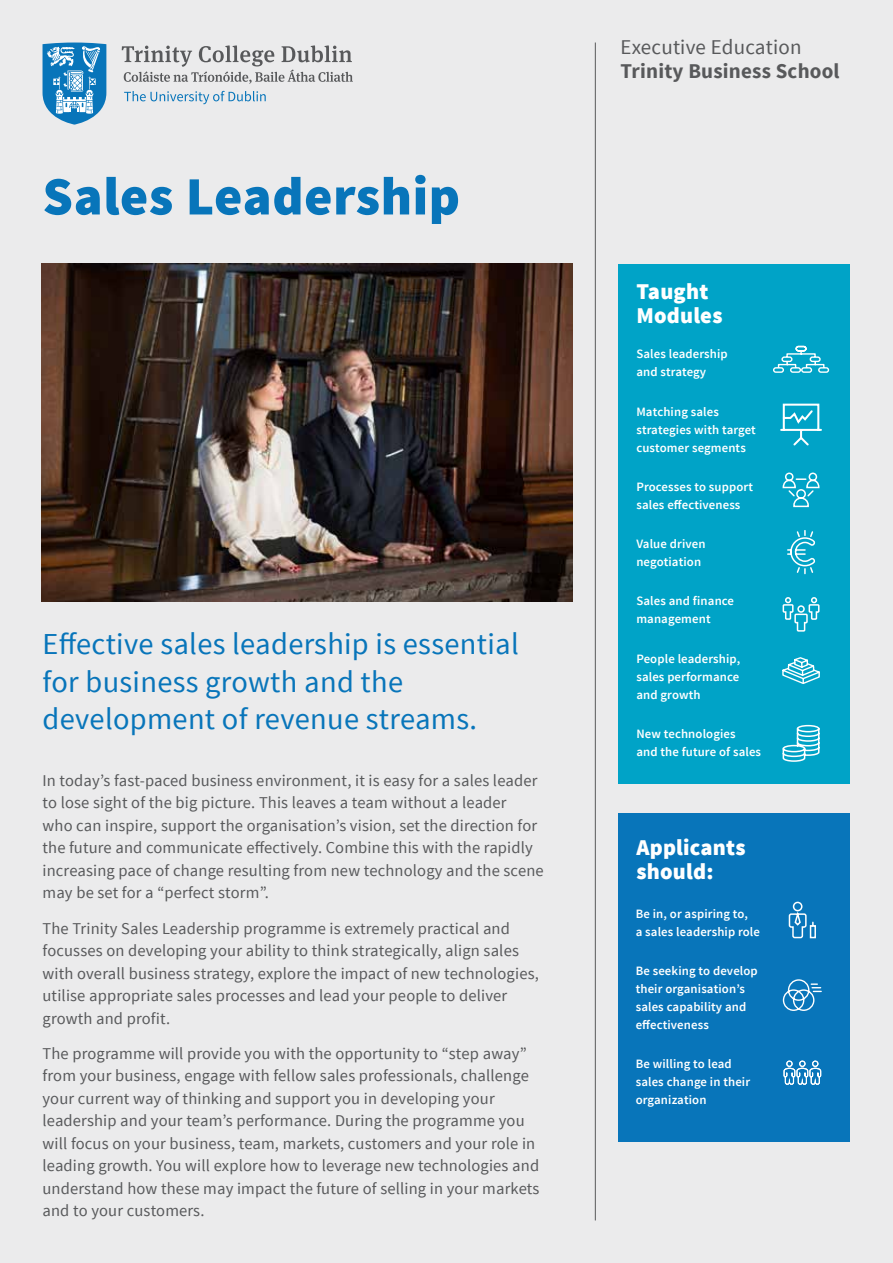
<style>
.page{position:relative;width:893px;height:1263px;background:#ebebec}
.page>*{position:absolute;margin:0;border:0;box-sizing:border-box;transform-origin:0 0}
.t1{font:900 54px "Source Sans Pro";letter-spacing:.01em;color:#0875ba}
.t2{font:30.45px/37.5px "Source Sans Pro";letter-spacing:.01em;color:#0875ba}
.t3{font:900 22.5px/24px "Source Sans Pro";letter-spacing:.01em;color:#fff}
.t4{font:700 21px "Source Sans Pro";letter-spacing:.01em;color:#58595b}
.t5{font:21px "Source Sans Pro";letter-spacing:.01em;color:#58595b}
.t6{font:16.5px/22.5px "Source Sans Pro";letter-spacing:.01em;color:#58595b}
.t7{font:600 12.75px/18px "Source Sans Pro";letter-spacing:.01em;color:#fff}
</style>
<div class="page">
<svg style="left:122px;top:45px;width:231px;height:39px"></svg>
<svg style="left:124px;top:91px;width:142px;height:13px"></svg>
<svg style="left:43px;top:43px;width:63px;height:82px;background:#559fce"></svg>
<hr style="left:595px;top:43px;width:1px;height:1177px;background:#58595b">
<img style="left:41px;top:264px;width:532px;height:337px">
<div style="left:618px;top:264px;width:232px;height:519px;background:#00a3c7"></div>
<div style="left:618px;top:813px;width:232px;height:329px;background:#0875ba"></div>
<svg style="left:773px;top:345px;width:57px;height:28px"></svg>
<svg style="left:782px;top:657px;width:38px;height:27px"></svg>
<svg style="left:787px;top:530px;width:28px;height:45px"></svg>
<svg style="left:782px;top:472px;width:38px;height:36px"></svg>
<svg style="left:782px;top:597px;width:38px;height:35px"></svg>
<svg style="left:782px;top:724px;width:38px;height:38px"></svg>
<svg style="left:782px;top:979px;width:40px;height:32px"></svg>
<svg style="left:783px;top:1060px;width:39px;height:25px"></svg>
<svg style="left:788px;top:901px;width:28px;height:38px"></svg>
<svg style="left:780px;top:403px;width:42px;height:43px"></svg>
<h1 class="t1" style="left:43px;top:161px;width:419px">Sales Leadership</h1>
<h2 class="t2" style="left:43px;top:626px;width:478px">Effective sales leadership is essential for business growth and the development of revenue streams.</h2>
<p class="t6" style="left:43px;top:769px;width:503px">In today’s fast-paced business environment, it is easy for a sales leader to lose sight of the big picture. This leaves a team without a leader<br>who can inspire, support the organisation’s vision, set the direction for the future and communicate effectively. Combine this with the rapidly increasing pace of change resulting from new technology and the scene may be set for a “perfect storm”.</p>
<p class="t6" style="left:43px;top:917px;width:498px">The Trinity Sales Leadership programme is extremely practical and focusses on developing your ability to think strategically, align sales with overall business strategy, explore the impact of new technologies, utilise appropriate sales processes and lead your people to deliver growth and profit.</p>
<p class="t6" style="left:43px;top:1042px;width:498px">The programme will provide you with the opportunity to “step away” from your business, engage with fellow sales professionals, challenge your current way of thinking and support you in developing your leadership and your team’s performance. During the programme you will focus on your business, team, markets, customers and your role in leading growth. You will explore how to leverage new technologies and understand how these may impact the future of selling in your markets and to your customers.</p>
<p class="t5" style="left:621px;top:34px;width:183px">Executive Education</p>
<p class="t4" style="left:621px;top:57px;width:221px">Trinity Business School</p>
<h3 class="t3" style="left:636px;top:280px;width:88px">Taught<br>Modules</h3>
<p class="t7" style="left:636px;top:345px;width:93px">Sales leadership and strategy</p>
<p class="t7" style="left:636px;top:403px;width:121px">Matching sales strategies with target customer segments</p>
<p class="t7" style="left:636px;top:478px;width:118px">Processes to support sales effectiveness</p>
<p class="t7" style="left:636px;top:535px;width:71px">Value driven negotiation</p>
<p class="t7" style="left:636px;top:593px;width:99px">Sales and finance management</p>
<p class="t7" style="left:636px;top:650px;width:105px;text-align:justify">People leadership, sales performance and growth</p>
<p class="t7" style="left:636px;top:725px;width:126px">New technologies<br>and the future of sales</p>
<h3 class="t3" style="left:636px;top:836px;width:111px">Applicants should:</h3>
<p class="t7" style="left:636px;top:905px;width:126px">Be in, or aspiring to,<br>a sales leadership role</p>
<p class="t7" style="left:636px;top:962px;width:124px">Be seeking to develop their organisation’s sales capability and effectiveness</p>
<p class="t7" style="left:636px;top:1055px;width:116px">Be willing to lead sales change in their organization</p>
</div>
